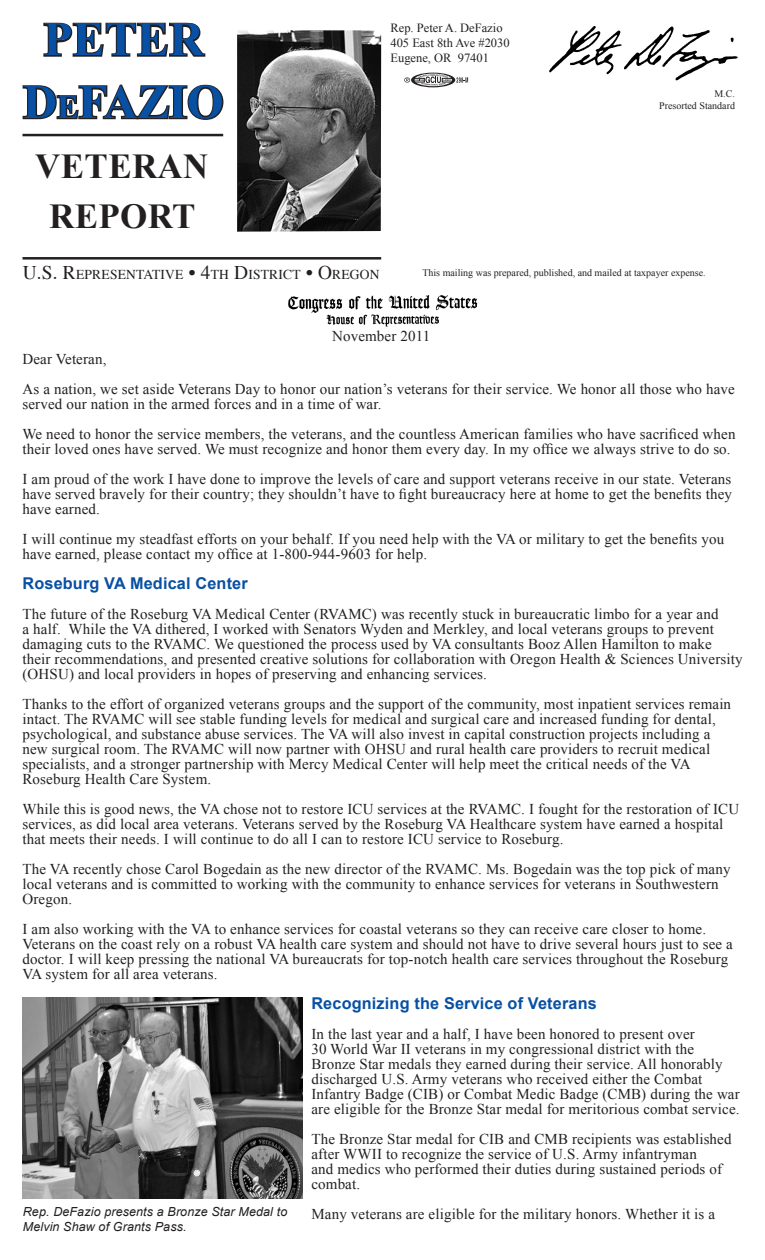
<style>
.page{position:relative;width:765px;height:1260px;background:#fff}
.page>*{position:absolute;margin:0;border:0;box-sizing:border-box;transform-origin:0 0}
.t1{font:700 47.5px/62.5px "Times New Roman";color:#0850a3;text-align:center}
.t2{font:700 35px/50px "Times New Roman";letter-spacing:.01em;color:#231f20;text-align:center}
.t3{font:700 16.25px "Arial";letter-spacing:.01em;color:#0850a3}
.t4{font:15px/15px "Times New Roman";letter-spacing:.01em;color:#231f20}
.t5{font:13.62px "Times";letter-spacing:.015em;color:#231f20}
.t6{font:italic 12.5px/15px "Arial";letter-spacing:.01em;color:#231f20}
.t7{font:12.5px/15px "Times New Roman";color:#231f20}
.t8{font:10px/12px "Times New Roman";color:#231f20;text-align:right}
.s1{font-size:32.5px}
.s2{font-size:19.38px}
</style>
<div class="page">
<img style="left:22px;top:998px;width:280px;height:201px">
<img style="left:549px;top:26px;width:189px;height:55px">
<img style="left:237px;top:30px;width:144px;height:202px">
<hr style="left:22px;top:134px;width:201px;height:2px;background:#231f20">
<hr style="left:22px;top:257px;width:359px;height:3px;background:#231f20">
<svg style="left:43px;top:22px;width:163px;height:35px"></svg>
<svg style="left:22px;top:84px;width:202px;height:36px"></svg>
<svg style="left:404px;top:73px;width:64px;height:14px"></svg>
<img style="left:288px;top:295px;width:190px;height:31px">
<h1 class="t1" style="left:23px;top:7px;width:202px">PETER<br>D<span class="s1">E</span>FAZIO</h1>
<h2 class="t2" style="left:35px;top:140px;width:175px">VETERAN<br>REPORT</h2>
<p class="t7" style="left:390px;top:20px;width:121px">Rep. Peter A. DeFazio<br>405 East 8th Ave #2030<br>Eugene, OR 97401</p>
<p class="t8" style="left:659px;top:87px;width:77px">M.C.<br>Presorted Standard</p>
<p class="t5" style="left:23px;top:262px;width:358px"><span class="s2">U.S. R</span>EPRESENTATIVE <span class="s2">• 4</span>TH <span class="s2">D</span>ISTRICT <span class="s2">• O</span>REGON</p>
<p class="t8" style="left:422px;top:267px;width:285px">This mailing was prepared, published, and mailed at taxpayer expense.</p>
<p class="t4" style="left:332px;top:328px;width:100px">November 2011</p>
<p class="t4" style="left:22px;top:344px;width:714px;line-height:30px">Dear Veteran,<br>As a nation, we set aside Veterans Day to honor our nation’s veterans for their service. We honor all those who have</p>
<p class="t4" style="left:22px;top:389px;width:715px;line-height:30px">served our nation in the armed forces and in a time of war.<br>We need to honor the service members, the veterans, and the countless American families who have sacrificed when</p>
<p class="t4" style="left:22px;top:434px;width:710px;line-height:30px">their loved ones have served. We must recognize and honor them every day. In my office we always strive to do so.<br>I am proud of the work I have done to improve the levels of care and support veterans receive in our state. Veterans</p>
<p class="t4" style="left:22px;top:487px;width:711px">have served bravely for their country; they shouldn’t have to fight bureaucracy here at home to get the benefits they have earned.</p>
<p class="t4" style="left:22px;top:532px;width:703px">I will continue my steadfast efforts on your behalf. If you need help with the VA or military to get the benefits you have earned, please contact my office at 1-800-944-9603 for help.</p>
<p class="t3" style="left:22px;top:573px;width:227px">Roseburg VA Medical Center</p>
<p class="t4" style="left:22px;top:607px;width:722px">The future of the Roseburg VA Medical Center (RVAMC) was recently stuck in bureaucratic limbo for a year and<br>a half. While the VA dithered, I worked with Senators Wyden and Merkley, and local veterans groups to prevent damaging cuts to the RVAMC. We questioned the process used by VA consultants Booz Allen Hamilton to make their recommendations, and presented creative solutions for collaboration with Oregon Health &amp; Sciences University (OHSU) and local providers in hopes of preserving and enhancing services.</p>
<p class="t4" style="left:22px;top:697px;width:710px">Thanks to the effort of organized veterans groups and the support of the community, most inpatient services remain intact. The RVAMC will see stable funding levels for medical and surgical care and increased funding for dental, psychological, and substance abuse services. The VA will also invest in capital construction projects including a new surgical room. The RVAMC will now partner with OHSU and rural health care providers to recruit medical specialists, and a stronger partnership with Mercy Medical Center will help meet the critical needs of the VA Roseburg Health Care System.</p>
<p class="t4" style="left:22px;top:802px;width:718px">While this is good news, the VA chose not to restore ICU services at the RVAMC. I fought for the restoration of ICU services, as did local area veterans. Veterans served by the Roseburg VA Healthcare system have earned a hospital that meets their needs. I will continue to do all I can to restore ICU service to Roseburg.</p>
<p class="t4" style="left:22px;top:862px;width:710px">The VA recently chose Carol Bogedain as the new director of the RVAMC. Ms. Bogedain was the top pick of many local veterans and is committed to working with the community to enhance services for veterans in Southwestern<br>Oregon.</p>
<p class="t4" style="left:22px;top:922px;width:712px">I am also working with the VA to enhance services for coastal veterans so they can receive care closer to home.<br>Veterans on the coast rely on a robust VA health care system and should not have to drive several hours just to see a doctor. I will keep pressing the national VA bureaucrats for top-notch health care services throughout the Roseburg VA system for all area veterans.</p>
<p class="t3" style="left:311px;top:993px;width:287px">Recognizing the Service of Veterans</p>
<p class="t4" style="left:311px;top:1027px;width:430px">In the last year and a half, I have been honored to present over<br>30 World War II veterans in my congressional district with the Bronze Star medals they earned during their service. All honorably discharged U.S. Army veterans who received either the Combat Infantry Badge (CIB) or Combat Medic Badge (CMB) during the war are eligible for the Bronze Star medal for meritorious combat service.</p>
<p class="t4" style="left:311px;top:1132px;width:422px">The Bronze Star medal for CIB and CMB recipients was established after WWII to recognize the service of U.S. Army infantryman<br>and medics who performed their duties during sustained periods of combat.</p>
<p class="t4" style="left:311px;top:1207px;width:405px">Many veterans are eligible for the military honors. Whether it is a</p>
<p class="t6" style="left:23px;top:1204px;width:266px">Rep. DeFazio presents a Bronze Star Medal to<br>Melvin Shaw of Grants Pass.</p>
</div>
